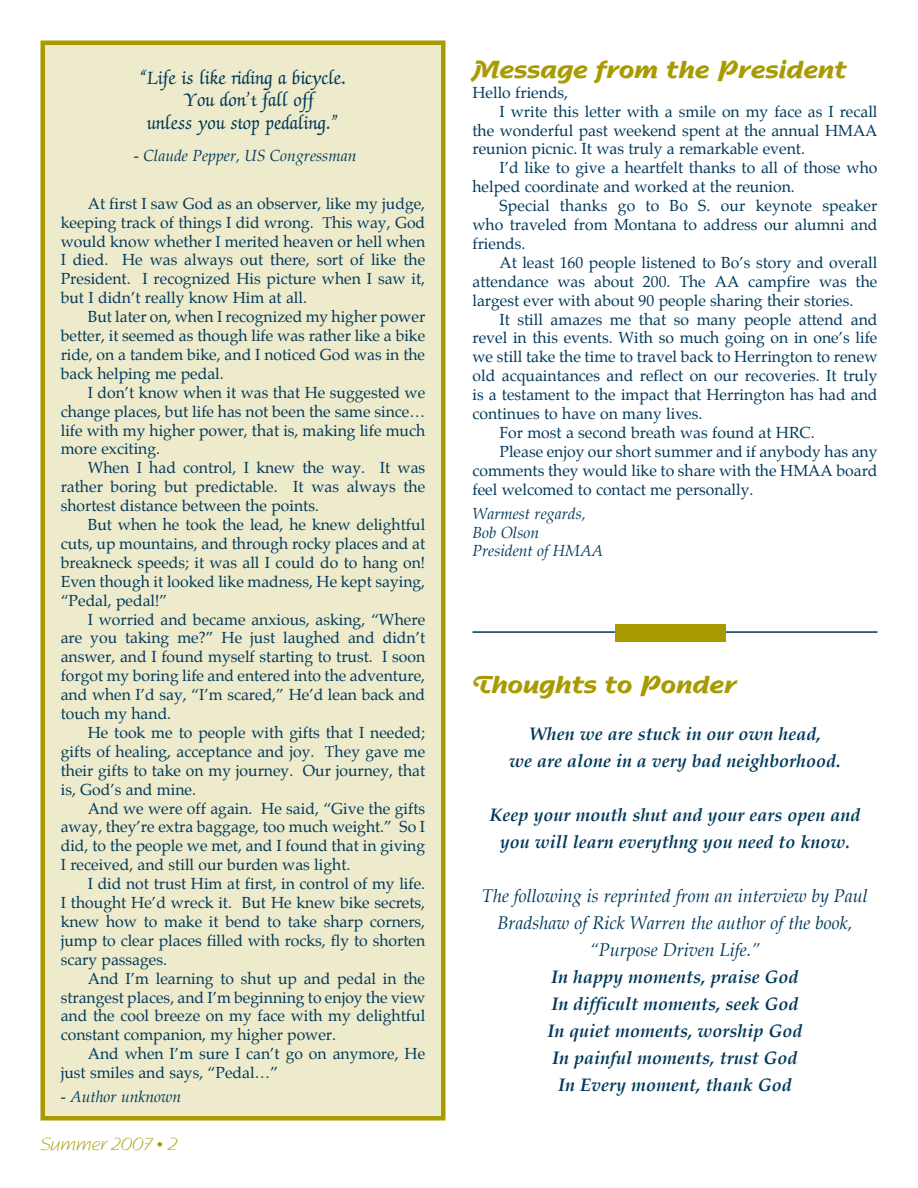
<style>
.page{position:relative;width:918px;height:1188px;background:#fff}
.page>*{position:absolute;margin:0;border:0;box-sizing:border-box;transform-origin:0 0}
.t1{font:700 25.5px "Nadianne";color:#a89a00}
.t2{font:21px/22.5px "Embassy T";color:#00395a;text-align:center}
.t3{font:italic 700 18px/27px "Palatino";color:#00395a;text-align:center}
.t4{font:italic 18px/27px "Palatino";color:#00395a;text-align:center}
.t5{font:18px "Nadianne";color:#a89a00}
.t6{font:15.75px/18.9px "Palatino";color:#00395a;text-align:justify}
.t7{font:italic 15.75px/18.8px "Palatino";color:#00395a}
</style>
<div class="page">
<div style="left:43px;top:43px;width:400px;height:1075px;background:#eeebcc"></div>
<div style="left:41px;top:40px;width:405px;height:1080px;border:5px solid #a89a00"></div>
<hr style="left:473px;top:631px;width:405px;height:2px;background:#00395a">
<div style="left:615px;top:624px;width:111px;height:17px;background:#a89a00"></div>
<h2 class="t2" style="left:139px;top:68px;width:209px">“Life is like riding a bicycle.<br>You don’t fall off<br>unless you stop pedaling.”</h2>
<p class="t7" style="left:134px;top:148px;width:224px">- Claude Pepper, US Congressman</p>
<p class="t6" style="left:61px;top:195px;width:366px;text-indent:27px">At first I saw God as an observer, like my judge, keeping track of things I did wrong. This way, God would know whether I merited heaven or hell when I died. He was always out there, sort of like the President. I recognized His picture when I saw it, but I didn’t really know Him at all.</p>
<p class="t6" style="left:61px;top:309px;width:366px;text-indent:27px">But later on, when I recognized my higher power better, it seemed as though life was rather like a bike ride, on a tandem bike, and I noticed God was in the back helping me pedal.</p>
<p class="t6" style="left:61px;top:384px;width:366px;text-indent:27px">I don’t know when it was that He suggested we change places, but life has not been the same since… life with my higher power, that is, making life much more exciting.</p>
<p class="t6" style="left:61px;top:460px;width:366px;text-indent:27px">When I had control, I knew the way. It was rather boring but predictable. It was always the shortest distance between the points.</p>
<p class="t6" style="left:61px;top:517px;width:366px;text-indent:27px">But when he took the lead, he knew delightful cuts, up mountains, and through rocky places and at breakneck speeds; it was all I could do to hang on!<br>Even though it looked like madness, He kept saying, “Pedal, pedal!”</p>
<p class="t6" style="left:61px;top:611px;width:366px;text-indent:27px">I worried and became anxious, asking, “Where are you taking me?” He just laughed and didn’t answer, and I found myself starting to trust. I soon forgot my boring life and entered into the adventure, and when I’d say, “I’m scared,” He’d lean back and touch my hand.</p>
<p class="t6" style="left:61px;top:725px;width:366px;text-indent:27px">He took me to people with gifts that I needed; gifts of healing, acceptance and joy. They gave me their gifts to take on my journey. Our journey, that is, God’s and mine.</p>
<p class="t6" style="left:61px;top:800px;width:366px;text-indent:27px">And we were off again. He said, “Give the gifts away, they’re extra baggage, too much weight.” So I did, to the people we met, and I found that in giving I received, and still our burden was light.</p>
<p class="t6" style="left:61px;top:876px;width:366px;text-indent:27px">I did not trust Him at first, in control of my life.<br>I thought He’d wreck it. But He knew bike secrets, knew how to make it bend to take sharp corners, jump to clear places filled with rocks, fly to shorten scary passages.</p>
<p class="t6" style="left:61px;top:970px;width:366px;text-indent:27px">And I’m learning to shut up and pedal in the strangest places, and I’m beginning to enjoy the view and the cool breeze on my face with my delightful constant companion, my higher power.</p>
<p class="t6" style="left:61px;top:1046px;width:366px;text-indent:27px">And when I’m sure I can’t go on anymore, He just smiles and says, “Pedal…”</p>
<p class="t7" style="left:61px;top:1089px;width:122px">- Author unknown</p>
<p class="t5" style="left:40px;top:1133px;width:139px">Summer 2007 • 2</p>
<h1 class="t1" style="left:472px;top:60px;width:376px">Message from the President</h1>
<p class="t6" style="left:472px;top:84px;width:97px">Hello friends,</p>
<p class="t6" style="left:499px;top:103px;width:380px">I write this letter with a smile on my face as I recall</p>
<p class="t6" style="left:472px;top:122px;width:407px">the wonderful past weekend spent at the annual HMAA</p>
<p class="t6" style="left:472px;top:141px;width:334px">reunion picnic. It was truly a remarkable event.</p>
<p class="t6" style="left:499px;top:160px;width:379px">I’d like to give a heartfelt thanks to all of those who</p>
<p class="t6" style="left:472px;top:179px;width:324px">helped coordinate and worked at the reunion.</p>
<p class="t6" style="left:499px;top:198px;width:379px">Special thanks go to Bo S. our keynote speaker</p>
<p class="t6" style="left:472px;top:217px;width:406px">who traveled from Montana to address our alumni and</p>
<p class="t6" style="left:472px;top:236px;width:54px">friends.</p>
<p class="t6" style="left:499px;top:254px;width:379px">At least 160 people listened to Bo’s story and overall</p>
<p class="t6" style="left:472px;top:273px;width:406px">attendance was about 200. The AA campfire was the</p>
<p class="t6" style="left:472px;top:292px;width:382px">largest ever with about 90 people sharing their stories.</p>
<p class="t6" style="left:499px;top:311px;width:380px">It still amazes me that so many people attend and</p>
<p class="t6" style="left:472px;top:330px;width:407px">revel in this events. With so much going on in one’s life</p>
<p class="t6" style="left:472px;top:349px;width:407px">we still take the time to travel back to Herrington to renew</p>
<p class="t6" style="left:472px;top:368px;width:406px">old acquaintances and reflect on our recoveries. It truly</p>
<p class="t6" style="left:472px;top:387px;width:406px">is a testament to the impact that Herrington has had and</p>
<p class="t6" style="left:472px;top:406px;width:231px">continues to have on many lives.</p>
<p class="t6" style="left:499px;top:425px;width:317px">For most a second breath was found at HRC.</p>
<p class="t6" style="left:499px;top:443px;width:380px">Please enjoy our short summer and if anybody has any</p>
<p class="t6" style="left:472px;top:462px;width:407px">comments they would like to share with the HMAA board</p>
<p class="t6" style="left:472px;top:481px;width:282px">feel welcomed to contact me personally.</p>
<p class="t7" style="left:472px;top:506px;width:132px">Warmest regards,<br>Bob Olson<br>President of HMAA</p>
<h1 class="t1" style="left:472px;top:675px;width:266px">Thoughts to Ponder</h1>
<p class="t3" style="left:509px;top:722px;width:333px">When we are stuck in our own head,<br>we are alone in a very bad neighborhood.</p>
<p class="t3" style="left:490px;top:803px;width:372px">Keep your mouth shut and your ears open and you will learn everythng you need to know.</p>
<p class="t4" style="left:482px;top:884px;width:387px">The following is reprinted from an interview by Paul<br>Bradshaw of Rick Warren the author of the book, “Purpose Driven Life.”</p>
<p class="t3" style="left:547px;top:965px;width:256px">In happy moments, praise God<br>In difficult moments, seek God<br>In quiet moments, worship God<br>In painful moments, trust God<br>In Every moment, thank God</p>
</div>
